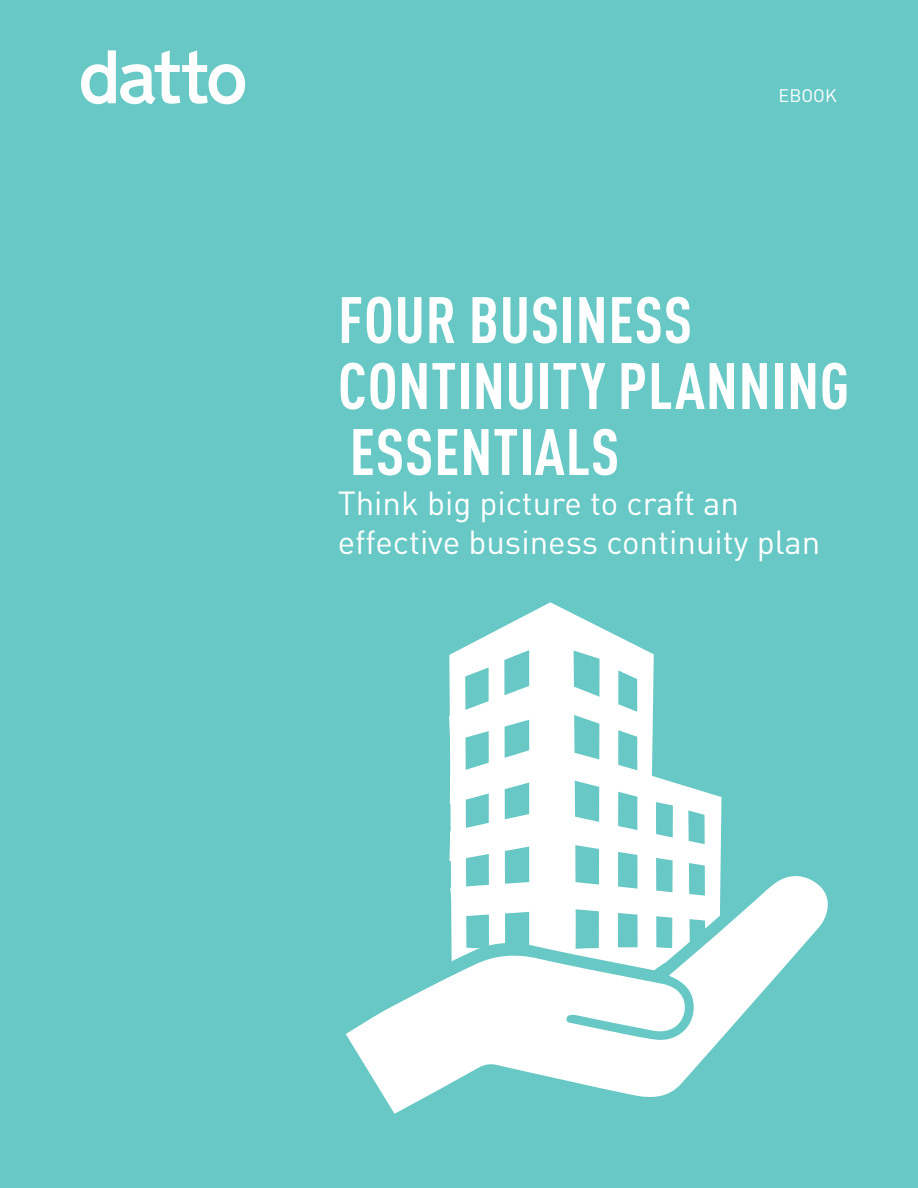
<style>
.page{position:relative;width:918px;height:1188px;background:#67c8c6}
.page>*{position:absolute;margin:0;border:0;box-sizing:border-box;transform-origin:0 0}
.t1{font:700 condensed 64.5px/66px "DINOT";letter-spacing:.01em;color:#fff}
.t2{font:33px/39.6px "DINOT";color:#fff}
.t3{font:18px "DINOT";letter-spacing:.01em;color:#fff}
</style>
<div class="page">
<svg style="left:459px;top:602px;width:263px;height:259px"></svg>
<svg style="left:449px;top:650px;width:103px;height:211px"></svg>
<svg style="left:560px;top:651px;width:153px;height:210px"></svg>
<svg style="left:450px;top:861px;width:271px;height:13px;fill:#fff"></svg>
<svg style="left:346px;top:874px;width:482px;height:240px;fill:#fff"></svg>
<p class="t3" style="left:778px;top:84px;width:60px">EBOOK</p>
<h1 class="t1" style="left:338px;top:286px;width:513px">FOUR BUSINESS<br>CONTINUITY PLANNING<br>ESSENTIALS</h1>
<p class="t2" style="left:338px;top:482px;width:484px">Think big picture to craft an effective business continuity plan</p>
</div>
